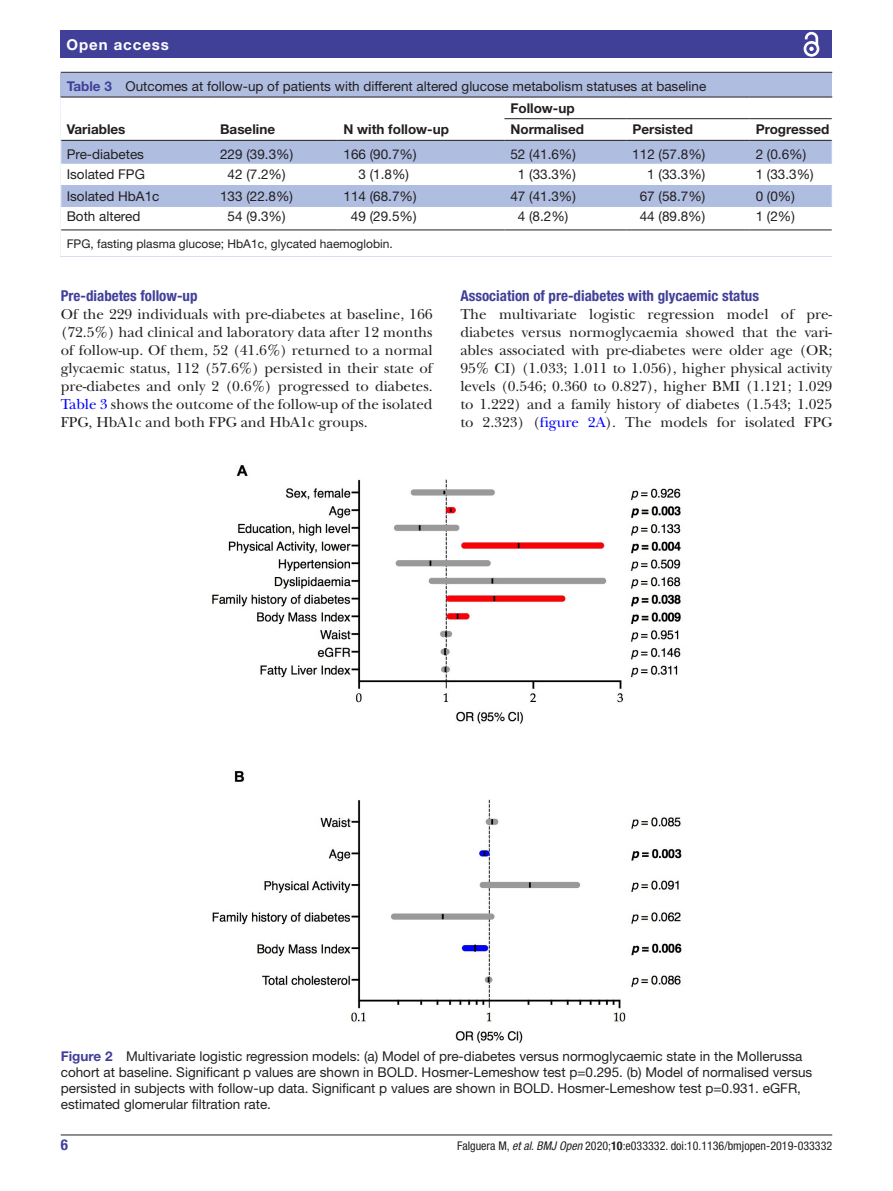
<style>
.page{position:relative;width:893px;height:1191px;background:#fff}
.page>*{position:absolute;margin:0;border:0;box-sizing:border-box;transform-origin:0 0}
.t1{font:15px/18px "New Baskerville";color:#231f20;text-align:justify}
.t2{font:700 condensed 15px "Helvetica Neue LT Std";color:#414099}
.t3{font:700 15px "Helvetica Neue LT Std";letter-spacing:.065em;color:#fff}
.t4{font:13.5px/16.2px "Helvetica Neue LT Std";color:#231f20}
.t5{font:700 13.5px/21.6px "Helvetica Neue LT Std";color:#231f20}
.t6{font:condensed 12px "Helvetica Neue LT Std";color:#231f20}
.t7{font:12px "Helvetica Neue LT Std";color:#231f20}
.s1{font-weight:700;color:#414099}
.s2{color:#00f}
.s3{font-style:italic}
.s4{font-weight:700}
</style>
<div class="page">
<hr style="left:61px;top:1134px;width:771px;height:1px;background:#231f20">
<div style="left:61px;top:31px;width:771px;height:27px;background:#414099"></div>
<svg style="left:803px;top:31px;width:17px;height:26px"></svg>
<div style="left:61px;top:73px;width:771px;height:183px;background:#afbde1"></div>
<hr style="left:61px;top:72px;width:771px;height:1px;background:#231f20">
<div style="left:61px;top:98px;width:771px;height:158px;background:#fff"></div>
<svg style="left:61px;top:141px;width:771px;height:66px"></svg>
<hr style="left:61px;top:140px;width:153px;height:1px;background:#231f20">
<hr style="left:214px;top:140px;width:124px;height:1px;background:#231f20">
<hr style="left:338px;top:140px;width:166px;height:1px;background:#231f20">
<hr style="left:61px;top:97px;width:153px;height:1px;background:#231f20">
<hr style="left:214px;top:97px;width:124px;height:1px;background:#231f20">
<hr style="left:338px;top:97px;width:166px;height:1px;background:#231f20">
<hr style="left:504px;top:97px;width:122px;height:1px;background:#231f20">
<hr style="left:626px;top:97px;width:124px;height:1px;background:#231f20">
<hr style="left:750px;top:97px;width:82px;height:1px;background:#231f20">
<hr style="left:504px;top:118px;width:122px;height:1px;background:#231f20">
<hr style="left:504px;top:140px;width:122px;height:1px;background:#231f20">
<hr style="left:626px;top:118px;width:124px;height:1px;background:#231f20">
<hr style="left:626px;top:140px;width:124px;height:1px;background:#231f20">
<hr style="left:750px;top:118px;width:82px;height:1px;background:#231f20">
<hr style="left:750px;top:140px;width:82px;height:1px;background:#231f20">
<hr style="left:214px;top:229px;width:124px;height:1px;background:#231f20">
<hr style="left:338px;top:229px;width:166px;height:1px;background:#231f20">
<hr style="left:504px;top:229px;width:122px;height:1px;background:#231f20">
<hr style="left:626px;top:229px;width:124px;height:1px;background:#231f20">
<hr style="left:750px;top:229px;width:82px;height:1px;background:#231f20">
<hr style="left:61px;top:229px;width:153px;height:1px;background:#231f20">
<svg style="left:60px;top:97px;width:1px;height:159px"></svg>
<hr style="left:67px;top:247px;width:765px;height:1px;background:#fff">
<img style="left:211px;top:465px;width:471px;height:578px">
<p class="t3" style="left:66px;top:35px;width:104px">Open access</p>
<p class="t4" style="left:67px;top:78px;width:641px"><span class="s1">Table 3</span> Outcomes at follow-up of patients with different altered glucose metabolism statuses at baseline</p>
<p class="t5" style="left:67px;top:118px;width:60px">Variables</p>
<p class="t5" style="left:220px;top:118px;width:56px">Baseline</p>
<p class="t5" style="left:344px;top:118px;width:107px">N with follow-up</p>
<p class="t5" style="left:510px;top:97px;width:75px">Follow-up<br>Normalised</p>
<p class="t5" style="left:632px;top:118px;width:62px">Persisted</p>
<p class="t5" style="left:756px;top:118px;width:75px">Progressed</p>
<p class="t4" style="left:67px;top:146px;width:79px">Pre-diabetes</p>
<p class="t4" style="left:220px;top:146px;width:75px">229 (39.3%)</p>
<p class="t4" style="left:344px;top:146px;width:75px">166 (90.7%)</p>
<p class="t4" style="left:510px;top:146px;width:67px">52 (41.6%)</p>
<p class="t4" style="left:632px;top:146px;width:75px">112 (57.8%)</p>
<p class="t4" style="left:756px;top:146px;width:52px">2 (0.6%)</p>
<p class="t4" style="left:67px;top:166px;width:80px">Isolated FPG</p>
<p class="t4" style="left:228px;top:166px;width:60px">42 (7.2%)</p>
<p class="t4" style="left:358px;top:166px;width:52px">3 (1.8%)</p>
<p class="t4" style="left:518px;top:166px;width:60px">1 (33.3%)</p>
<p class="t4" style="left:647px;top:166px;width:60px">1 (33.3%)</p>
<p class="t4" style="left:756px;top:166px;width:60px">1 (33.3%)</p>
<p class="t4" style="left:67px;top:188px;width:94px">Isolated HbA1c</p>
<p class="t4" style="left:220px;top:188px;width:75px">133 (22.8%)</p>
<p class="t4" style="left:343px;top:188px;width:75px">114 (68.7%)</p>
<p class="t4" style="left:510px;top:188px;width:67px">47 (41.3%)</p>
<p class="t4" style="left:640px;top:188px;width:67px">67 (58.7%)</p>
<p class="t4" style="left:756px;top:188px;width:41px">0 (0%)</p>
<p class="t4" style="left:67px;top:208px;width:75px">Both altered</p>
<p class="t4" style="left:228px;top:208px;width:60px">54 (9.3%)</p>
<p class="t4" style="left:351px;top:208px;width:67px">49 (29.5%)</p>
<p class="t4" style="left:518px;top:208px;width:52px">4 (8.2%)</p>
<p class="t4" style="left:640px;top:208px;width:67px">44 (89.8%)</p>
<p class="t4" style="left:756px;top:208px;width:41px">1 (2%)</p>
<p class="t7" style="left:67px;top:236px;width:328px">FPG, fasting plasma glucose; HbA1c, glycated haemoglobin.</p>
<p class="t2" style="left:61px;top:286px;width:138px">Pre-diabetes follow-up</p>
<p class="t1" style="left:61px;top:305px;width:373px">Of the 229 individuals with pre-diabetes at baseline, 166 (72.5%) had clinical and laboratory data after 12 months of follow-up. Of them, 52 (41.6%) returned to a normal glycaemic status, 112 (57.6%) persisted in their state of pre-diabetes and only 2 (0.6%) progressed to diabetes.<br><span class="s2">Table 3</span> shows the outcome of the follow-up of the isolated FPG, HbA1c and both FPG and HbA1c groups.</p>
<p class="t2" style="left:460px;top:286px;width:300px">Association of pre-diabetes with glycaemic status</p>
<p class="t1" style="left:460px;top:305px;width:373px">The multivariate logistic regression model of pre&shy;diabetes versus normoglycaemia showed that the vari&shy;ables associated with pre-diabetes were older age (OR; 95% CI) (1.033; 1.011 to 1.056), higher physical activity levels (0.546; 0.360 to 0.827), higher BMI (1.121; 1.029 to 1.222) and a family history of diabetes (1.543; 1.025 to 2.323) (<span class="s2">figure 2A</span>). The models for isolated FPG</p>
<p class="t4" style="left:61px;top:1047px;width:753px"><span class="s1">Figure 2</span> Multivariate logistic regression models: (a) Model of pre-diabetes versus normoglycaemic state in the Mollerussa cohort at baseline. Significant p values are shown in BOLD. Hosmer-Lemeshow test p=0.295. (b) Model of normalised versus persisted in subjects with follow-up data. Significant p values are shown in BOLD. Hosmer-Lemeshow test p=0.931. eGFR, estimated glomerular filtration rate.</p>
<p class="t2" style="left:61px;top:1135px;width:9px">6</p>
<p class="t6" style="left:457px;top:1138px;width:376px">Falguera M, <span class="s3">et al</span>. <span class="s3">BMJ Open</span> 2020;<span class="s4">10</span>:e033332. doi:10.1136/bmjopen-2019-033332</p>
</div>
